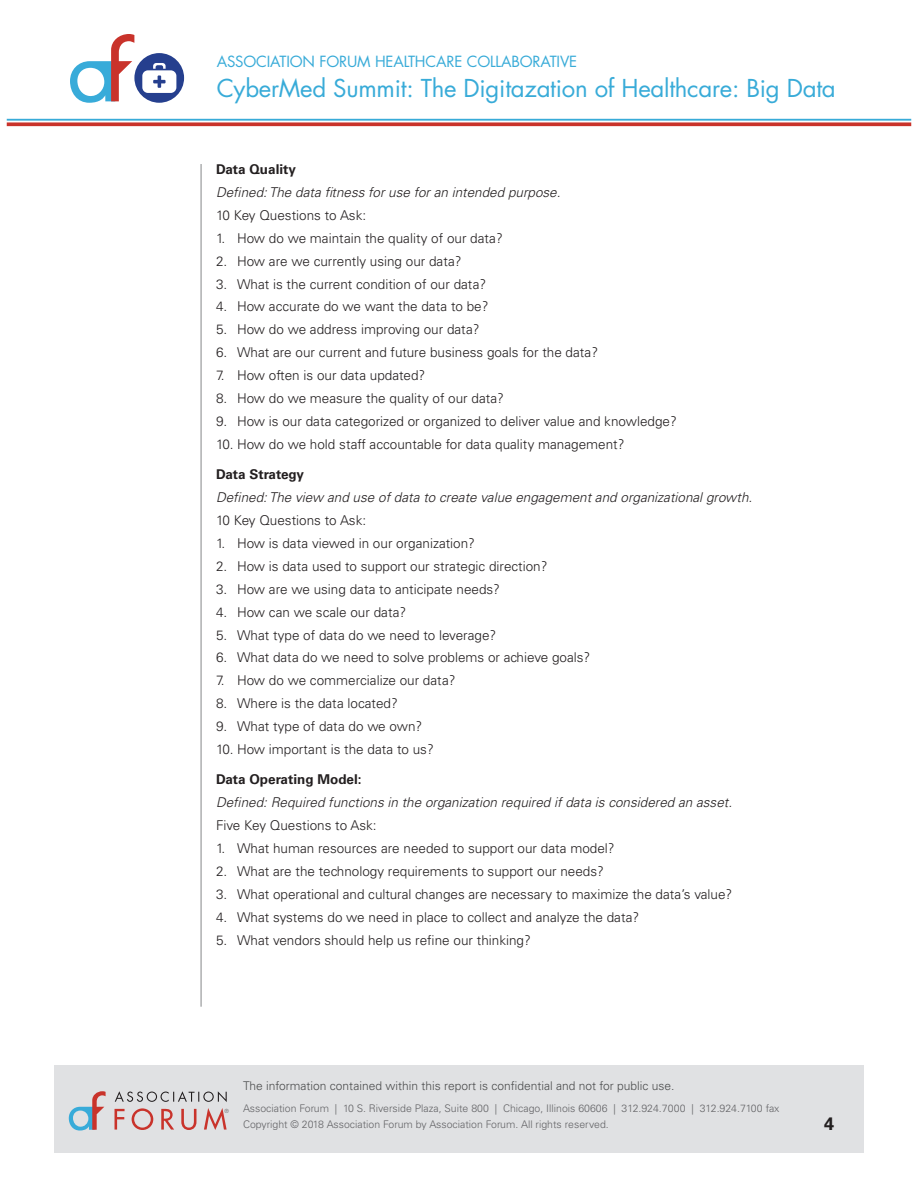
<style>
.page{position:relative;width:918px;height:1188px;background:#fff}
.page>*{position:absolute;margin:0;border:0;box-sizing:border-box;transform-origin:0 0}
.t1{font:24px "Futura Std";letter-spacing:-.01em;color:#38abd8}
.t2{font:700 18px "Univers LT Std";color:#231f20}
.t3{font:15px "Futura Std";letter-spacing:-.01em;color:#38abd8}
.t4{font:300 13.5px "Univers LT Std";color:#231f20}
.t5{font:italic 300 13.5px "Univers LT Std";color:#231f20}
.t6{font:700 13.5px "Univers LT Std";color:#231f20}
.t7{font:300 12px "Univers LT Std";color:#4b4c4d}
.t8{font:300 10.5px/15.8px "Univers LT Std";color:#636366}
.t9{font:5.55px "Futura Std";color:#6c6d70}
</style>
<div class="page">
<svg style="left:70px;top:34px;width:64px;height:69px"></svg>
<div style="left:134px;top:53px;width:50px;height:50px;background:#253f8e;border-radius:50%"></div>
<svg style="left:142px;top:63px;width:34px;height:30px"></svg>
<svg style="left:7px;top:122px;width:904px;height:4px;background:#cf4a43"></svg>
<hr style="left:7px;top:119px;width:904px;height:2px;background:#38abd8">
<div style="left:54px;top:1065px;width:810px;height:87px;background:#e0e1e3"></div>
<hr style="left:201px;top:164px;width:1px;height:843px;background:#848689">
<svg style="left:115px;top:1108px;width:112px;height:22px"></svg>
<svg style="left:115px;top:1091px;width:112px;height:11px"></svg>
<svg style="left:69px;top:1091px;width:37px;height:40px"></svg>
<p class="t3" style="left:217px;top:52px;width:362px">ASSOCIATION FORUM HEALTHCARE COLLABORATIVE</p>
<h1 class="t1" style="left:217px;top:73px;width:621px">CyberMed Summit: The Digitazation of Healthcare: Big Data</h1>
<p class="t6" style="left:216px;top:161px;width:81px">Data Quality</p>
<p class="t5" style="left:216px;top:184px;width:346px">Defined: The data fitness for use for an intended purpose.</p>
<p class="t4" style="left:216px;top:207px;width:152px">10 Key Questions to Ask:</p>
<p class="t4" style="left:216px;top:230px;width:288px">1. How do we maintain the quality of our data?</p>
<p class="t4" style="left:216px;top:253px;width:247px">2. How are we currently using our data?</p>
<p class="t4" style="left:216px;top:276px;width:272px">3. What is the current condition of our data?</p>
<p class="t4" style="left:216px;top:299px;width:274px">4. How accurate do we want the data to be?</p>
<p class="t4" style="left:216px;top:322px;width:265px">5. How do we address improving our data?</p>
<p class="t4" style="left:216px;top:344px;width:384px">6. What are our current and future business goals for the data?</p>
<p class="t4" style="left:216px;top:367px;width:211px">7. How often is our data updated?</p>
<p class="t4" style="left:216px;top:390px;width:290px">8. How do we measure the quality of our data?</p>
<p class="t4" style="left:216px;top:413px;width:462px">9. How is our data categorized or organized to deliver value and knowledge?</p>
<p class="t4" style="left:216px;top:436px;width:410px">10. How do we hold staff accountable for data quality management?</p>
<p class="t6" style="left:216px;top:466px;width:90px">Data Strategy</p>
<p class="t5" style="left:216px;top:489px;width:538px">Defined: The view and use of data to create value engagement and organizational growth.</p>
<p class="t4" style="left:216px;top:512px;width:152px">10 Key Questions to Ask:</p>
<p class="t4" style="left:216px;top:535px;width:261px">1. How is data viewed in our organization?</p>
<p class="t4" style="left:216px;top:558px;width:333px">2. How is data used to support our strategic direction?</p>
<p class="t4" style="left:216px;top:581px;width:286px">3. How are we using data to anticipate needs?</p>
<p class="t4" style="left:216px;top:604px;width:192px">4. How can we scale our data?</p>
<p class="t4" style="left:216px;top:627px;width:282px">5. What type of data do we need to leverage?</p>
<p class="t4" style="left:216px;top:650px;width:376px">6. What data do we need to solve problems or achieve goals?</p>
<p class="t4" style="left:216px;top:673px;width:241px">7. How do we commercialize our data?</p>
<p class="t4" style="left:216px;top:695px;width:183px">8. Where is the data located?</p>
<p class="t4" style="left:216px;top:718px;width:208px">9. What type of data do we own?</p>
<p class="t4" style="left:216px;top:741px;width:219px">10. How important is the data to us?</p>
<p class="t6" style="left:216px;top:771px;width:147px">Data Operating Model:</p>
<p class="t5" style="left:216px;top:794px;width:518px">Defined: Required functions in the organization required if data is considered an asset.</p>
<p class="t4" style="left:216px;top:817px;width:162px">Five Key Questions to Ask:</p>
<p class="t4" style="left:216px;top:840px;width:400px">1. What human resources are needed to support our data model?</p>
<p class="t4" style="left:216px;top:863px;width:389px">2. What are the technology requirements to support our needs?</p>
<p class="t4" style="left:216px;top:886px;width:518px">3. What operational and cultural changes are necessary to maximize the data’s value?</p>
<p class="t4" style="left:216px;top:909px;width:425px">4. What systems do we need in place to collect and analyze the data?</p>
<p class="t4" style="left:216px;top:932px;width:316px">5. What vendors should help us refine our thinking?</p>
<p class="t9" style="left:224px;top:1107px;width:6px">®</p>
<p class="t7" style="left:243px;top:1078px;width:433px">The information contained within this report is confidential and not for public use.</p>
<p class="t8" style="left:243px;top:1101px;width:538px">Association Forum | 10 S. Riverside Plaza, Suite 800 | Chicago, Illinois 60606 | 312.924.7000 | 312.924.7100 fax<br>Copyright © 2018 Association Forum by Association Forum. All rights reserved.</p>
<h2 class="t2" style="left:824px;top:1113px;width:12px">4</h2>
</div>
